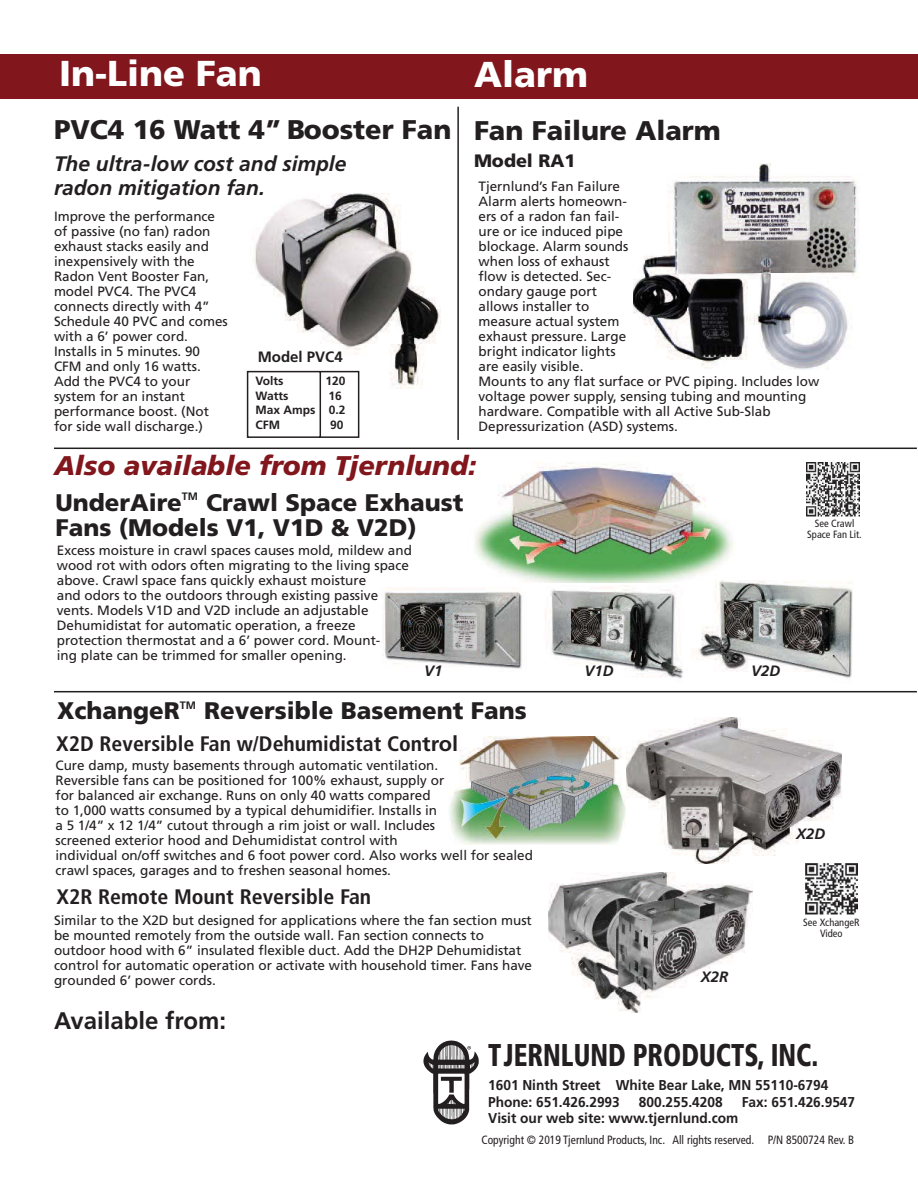
<style>
.page{position:relative;width:918px;height:1188px;background:#fff}
.page>*{position:absolute;margin:0;border:0;box-sizing:border-box;transform-origin:0 0}
.t1{font:900 36px "Frutiger";color:#fff}
.t2{font:900 condensed 31.5px "Frutiger";color:#231f20;scale:.84 1}
.t3{font:900 27px "Frutiger";color:#231f20}
.t4{font:italic 900 27px "Frutiger";color:#81171d}
.t5{font:900 24px/25.5px "Frutiger";color:#231f20}
.t6{font:700 24px "Frutiger";color:#231f20}
.t7{font:700 condensed 21px "Frutiger";color:#231f20;scale:1.04 1}
.t8{font:italic 700 21px/24px "Frutiger";color:#231f20}
.t9{font:900 18px "Frutiger";color:#231f20}
.t10{font:italic 700 15px "Frutiger";color:#231f20}
.t11{font:700 15px "Frutiger";color:#231f20}
.t12{font:700 14.25px/16.5px "Frutiger";color:#231f20;scale:.96 1}
.t13{font:13.5px/15px "Frutiger";color:#231f20}
.t14{font:condensed 12px "Frutiger";color:#231f20;scale:.96 1}
.t15{font:700 12px/14.4px "Frutiger";color:#231f20}
.t16{font:700 10.8px "Frutiger";color:#231f20}
.t17{font:condensed 10.5px/10.5px "Frutiger";color:#231f20;text-align:center}
.s1{font-stretch:normal}
</style>
<div class="page">
<div style="left:0;top:54px;width:918px;height:44px;background:#81171d"></div>
<img style="left:423px;top:1040px;width:56px;height:85px">
<img style="left:633px;top:164px;width:226px;height:205px">
<img style="left:254px;top:194px;width:186px;height:194px">
<svg style="left:246px;top:370px;width:114px;height:68px"></svg>
<hr style="left:457px;top:107px;width:2px;height:333px;background:#231f20">
<hr style="left:54px;top:448px;width:863px;height:1px;background:#231f20">
<img style="left:475px;top:463px;width:258px;height:119px">
<img style="left:382px;top:588px;width:140px;height:81px">
<img style="left:545px;top:585px;width:139px;height:94px">
<img style="left:691px;top:580px;width:162px;height:98px">
<img style="left:806px;top:462px;width:54px;height:54px">
<img style="left:626px;top:717px;width:216px;height:147px">
<img style="left:548px;top:872px;width:204px;height:141px">
<img style="left:449px;top:736px;width:177px;height:108px">
<div style="left:805px;top:859px;width:59px;height:61px;background:#fff"></div>
<img style="left:806px;top:863px;width:51px;height:52px">
<hr style="left:54px;top:691px;width:863px;height:1px;background:#231f20">
<h1 class="t1" style="left:59px;top:59px;width:204px">In-Line Fan</h1>
<h3 class="t3" style="left:54px;top:119px;width:399px">PVC4 16 Watt 4” Booster Fan</h3>
<h3 class="t8" style="left:54px;top:154px;width:294px">The ultra-low cost and simple radon mitigation fan.</h3>
<p class="t13" style="left:54px;top:210px;width:175px">Improve the performance of passive (no fan) radon exhaust stacks easily and inexpensively with the<br>Radon Vent Booster Fan, model PVC4. The PVC4 connects directly with 4”<br>Schedule 40 PVC and comes with a 6’ power cord.<br>Installs in 5 minutes. 90<br>CFM and only 16 watts.<br>Add the PVC4 to your system for an instant performance boost. (Not for side wall discharge.)</p>
<p class="t11" style="left:258px;top:351px;width:86px">Model PVC4</p>
<p class="t15" style="left:256px;top:375px;width:29px">Volts</p>
<p class="t15" style="left:325px;top:375px;width:21px">120</p>
<p class="t15" style="left:256px;top:389px;width:34px">Watts</p>
<p class="t15" style="left:256px;top:389px;width:91px;text-indent:73px">16<br>Max Amps 0.2<br>CFM</p>
<p class="t15" style="left:330px;top:418px;width:15px">90</p>
<h1 class="t1" style="left:474px;top:60px;width:115px">Alarm</h1>
<h3 class="t3" style="left:474px;top:119px;width:248px">Fan Failure Alarm</h3>
<h3 class="t9" style="left:474px;top:153px;width:103px">Model RA1</h3>
<p class="t13" style="left:479px;top:179px;width:342px">Tjernlund’s Fan Failure<br>Alarm alerts homeown-<br>ers of a radon fan fail-<br>ure or ice induced pipe<br>blockage. Alarm sounds<br>when loss of exhaust<br>flow is detected. Sec-<br>ondary gauge port<br>allows installer to<br>measure actual system<br>exhaust pressure. Large<br>bright indicator lights<br>are easily visible.<br>Mounts to any flat surface or PVC piping. Includes low voltage power supply, sensing tubing and mounting hardware. Compatible with all Active Sub-Slab<br>Depressurization (ASD) systems.</p>
<h3 class="t4" style="left:54px;top:455px;width:424px">Also available from Tjernlund:</h3>
<h3 class="t5" style="left:56px;top:492px;width:128px">UnderAire</h3>
<p class="t16" style="left:182px;top:492px;width:18px">TM</p>
<h3 class="t5" style="left:56px;top:492px;width:409px;text-indent:151px">Crawl Space Exhaust<br>Fans (Models V1, V1D &amp; V2D)</h3>
<p class="t13" style="left:57px;top:544px;width:357px">Excess moisture in crawl spaces causes mold, mildew and wood rot with odors often migrating to the living space above. Crawl space fans quickly exhaust moisture<br>and odors to the outdoors through existing passive vents. Models V1D and V2D include an adjustable Dehumidistat for automatic operation, a freeze protection thermostat and a 6’ power cord. Mount-<br>ing plate can be trimmed for smaller opening.</p>
<p class="t10" style="left:424px;top:665px;width:20px">V1</p>
<p class="t10" style="left:585px;top:665px;width:31px">V1D</p>
<p class="t10" style="left:751px;top:665px;width:31px">V2D</p>
<h3 class="t5" style="left:57px;top:700px;width:124px">XchangeR</h3>
<p class="t16" style="left:180px;top:700px;width:18px">TM</p>
<h3 class="t5" style="left:204px;top:700px;width:324px">Reversible Basement Fans</h3>
<h3 class="t7" style="left:56px;top:735px;width:388px">X2D Reversible Fan w/Dehumidistat Con<span class="s1">trol</span></h3>
<p class="t13" style="left:56px;top:759px;width:479px">Cure damp, musty basements through automatic ventilation.<br>Reversible fans can be positioned for 100% exhaust, supply or<br>for balanced air exchange. Runs on only 40 watts compared<br>to 1,000 watts consumed by a typical dehumidifier. Installs in<br>a 5 1/4” x 12 1/4” cutout through a rim joist or wall. Includes<br>screened exterior hood and Dehumidistat control with<br>individual on/off switches and 6 foot power cord. Also works well for sealed crawl spaces, garages and to freshen seasonal homes.</p>
<p class="t13" style="left:54px;top:914px;width:480px">Similar to the X2D but designed for applications where the fan section must be mounted remotely from the outside wall. Fan section connects to outdoor hood with 6” insulated flexible duct. Add the DH2P Dehumidistat control for automatic operation or activate with household timer. Fans have grounded 6’ power cords.</p>
<h3 class="t7" style="left:56px;top:888px;width:304px">X2R Remote Mount Reversible Fan</h3>
<h3 class="t6" style="left:54px;top:1011px;width:174px">Available from:</h3>
<p class="t10" style="left:701px;top:971px;width:29px">X2R</p>
<p class="t17" style="left:807px;top:519px;width:56px">See Crawl<br>Space Fan Lit.</p>
<p class="t10" style="left:796px;top:827px;width:31px">X2D</p>
<p class="t17" style="left:803px;top:918px;width:58px">See XchangeR<br>Video</p>
<h2 class="t2" style="left:488px;top:1043px;width:395px">TJERNLUND PRODUCTS, INC.</h2>
<p class="t12" style="left:488px;top:1078px;width:356px">1601 Ninth Street White Bear Lake, MN 55110-6794<br>Phone: 651.426.2993</p>
<p class="t12" style="left:639px;top:1095px;width:89px">800.255.4208</p>
<p class="t12" style="left:742px;top:1095px;width:120px">Fax: 651.426.9547</p>
<p class="t12" style="left:488px;top:1111px;width:262px">Visit our web site: www.tjernlund.com</p>
<p class="t14" style="left:482px;top:1135px;width:389px">Copyright © 2019 Tjernlund Products, Inc. All rights reserved. P/N 8500724 Rev. B</p>
</div>
